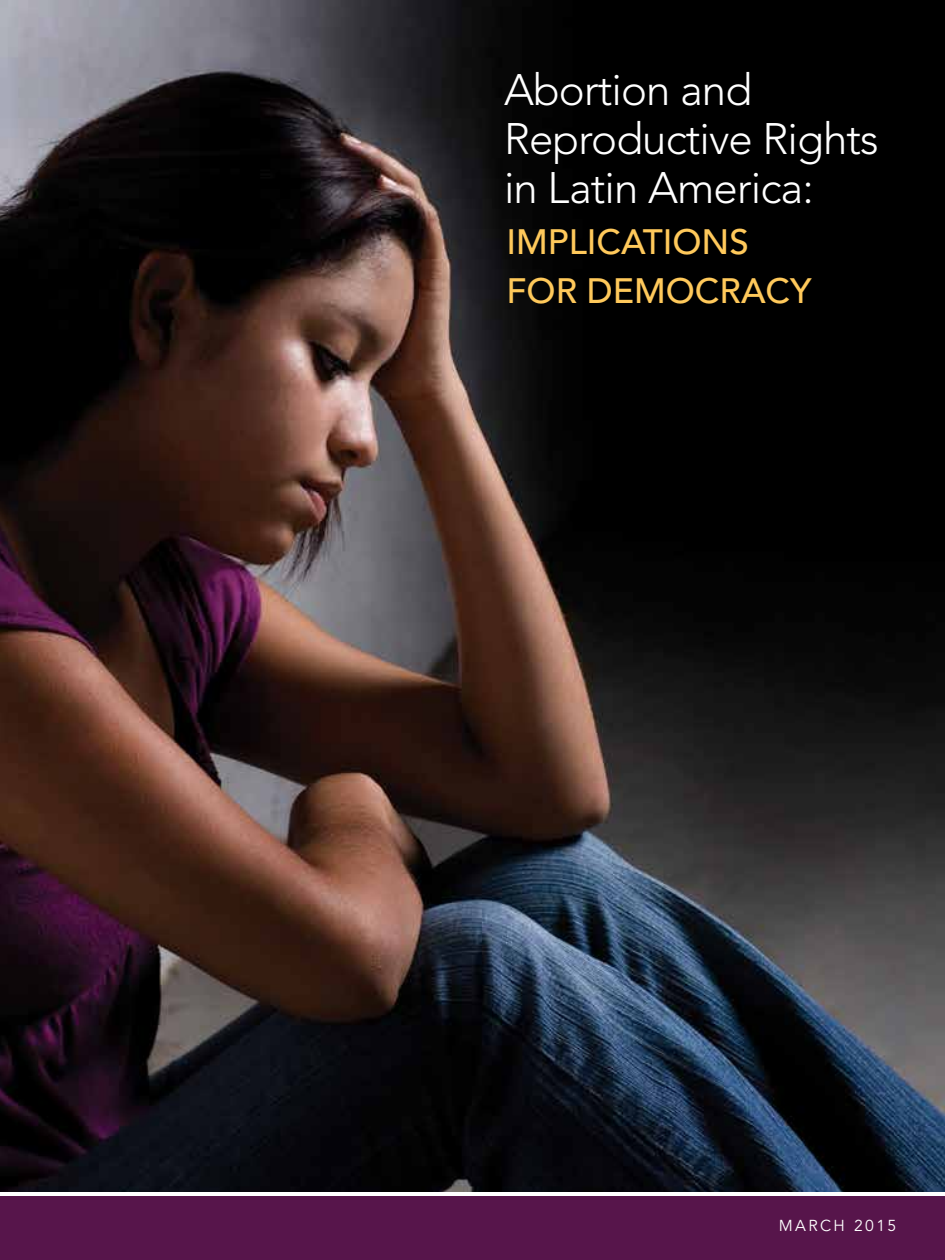
<style>
.page{position:relative;width:945px;height:1260px;background:#fff}
.page>*{position:absolute;margin:0;border:0;box-sizing:border-box;transform-origin:0 0}
.t1{font:300 43.75px/49px "Avenir";letter-spacing:-.02em;color:#fff}
.t2{font:500 35px/49px "Avenir";color:#ffc95b}
.t3{font:15.75px "Avenir";letter-spacing:.15em;color:#fff}
</style>
<div class="page">
<div style="left:0;top:1196px;width:945px;height:64px;background:#57154b"></div>
<img style="left:0;top:0;width:945px;height:1192px">
<p class="t1" style="left:504px;top:65px;width:376px">Abortion and<br>Reproductive Rights in Latin America:</p>
<p class="t2" style="left:507px;top:218px;width:307px">IMPLICATIONS<br>FOR DEMOCRACY</p>
<p class="t3" style="left:779px;top:1216px;width:119px">MARCH 2015</p>
</div>
